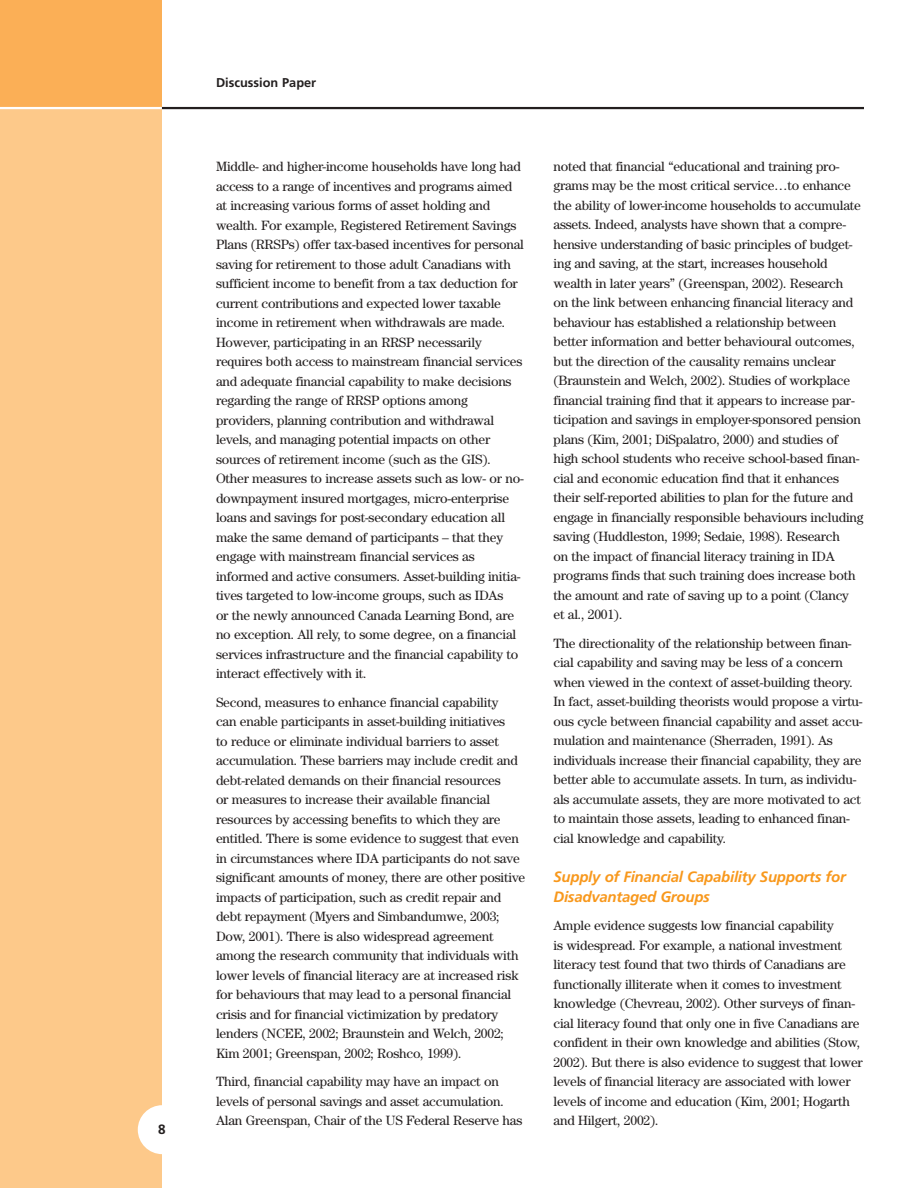
<style>
.page{position:relative;width:918px;height:1188px;background:#fff}
.page>*{position:absolute;margin:0;border:0;box-sizing:border-box;transform-origin:0 0}
.t1{font:italic 700 15px/19.5px "Frutiger";letter-spacing:-.015em;color:#f8981c}
.t2{font:13.5px/19.5px "Century";letter-spacing:-.015em;color:#231f1f}
.t3{font:700 13.5px "Frutiger";color:#231f1f}
.t4{font:700 12.75px "Frutiger";color:#231f1f}
</style>
<div class="page">
<div style="left:0;top:0;width:162px;height:108px;background:#fbaf56"></div>
<div style="left:0;top:108px;width:162px;height:1080px;background:#fdc98a"></div>
<div style="left:138px;top:1105px;width:49px;height:49px;background:#fff;border-radius:50%"></div>
<hr style="left:162px;top:107px;width:702px;height:2px;background:#231f1f">
<hr style="left:0;top:107px;width:162px;height:2px;background:#fff">
<p class="t3" style="left:158px;top:1123px;width:9px">8</p>
<p class="t4" style="left:216px;top:78px;width:102px">Discussion Paper</p>
<p class="t2" style="left:216px;top:158px;width:309px">Middle- and higher-income households have long had access to a range of incentives and programs aimed at increasing various forms of asset holding and wealth. For example, Registered Retirement Savings Plans (RRSPs) offer tax-based incentives for personal saving for retirement to those adult Canadians with sufficient income to benefit from a tax deduction for current contributions and expected lower taxable income in retirement when withdrawals are made.<br>However, participating in an RRSP necessarily requires both access to mainstream financial services and adequate financial capability to make decisions regarding the range of RRSP options among providers, planning contribution and withdrawal levels, and managing potential impacts on other sources of retirement income (such as the GIS).<br>Other measures to increase assets such as low- or no&shy;downpayment insured mortgages, micro-enterprise loans and savings for post-secondary education all make the same demand of participants – that they engage with mainstream financial services as informed and active consumers. Asset-building initia&shy;tives targeted to low-income groups, such as IDAs<br>or the newly announced Canada Learning Bond, are no exception. All rely, to some degree, on a financial services infrastructure and the financial capability to interact effectively with it.</p>
<p class="t2" style="left:216px;top:693px;width:311px">Second, measures to enhance financial capability<br>can enable participants in asset-building initiatives<br>to reduce or eliminate individual barriers to asset accumulation. These barriers may include credit and debt-related demands on their financial resources<br>or measures to increase their available financial resources by accessing benefits to which they are entitled. There is some evidence to suggest that even in circumstances where IDA participants do not save significant amounts of money, there are other positive impacts of participation, such as credit repair and debt repayment (Myers and Simbandumwe, 2003; Dow, 2001). There is also widespread agreement among the research community that individuals with lower levels of financial literacy are at increased risk for behaviours that may lead to a personal financial crisis and for financial victimization by predatory lenders (NCEE, 2002; Braunstein and Welch, 2002; Kim 2001; Greenspan, 2002; Roshco, 1999).</p>
<p class="t2" style="left:216px;top:1073px;width:308px">Third, financial capability may have an impact on levels of personal savings and asset accumulation.<br>Alan Greenspan, Chair of the US Federal Reserve has</p>
<p class="t2" style="left:554px;top:158px;width:312px">noted that financial “educational and training pro&shy;grams may be the most critical service…to enhance the ability of lower-income households to accumulate assets. Indeed, analysts have shown that a compre&shy;hensive understanding of basic principles of budget&shy;ing and saving, at the start, increases household wealth in later years” (Greenspan, 2002). Research<br>on the link between enhancing financial literacy and behaviour has established a relationship between better information and better behavioural outcomes, but the direction of the causality remains unclear (Braunstein and Welch, 2002). Studies of workplace financial training find that it appears to increase par&shy;ticipation and savings in employer-sponsored pension plans (Kim, 2001; DiSpalatro, 2000) and studies of high school students who receive school-based finan&shy;cial and economic education find that it enhances their self-reported abilities to plan for the future and engage in financially responsible behaviours including saving (Huddleston, 1999; Sedaie, 1998). Research<br>on the impact of financial literacy training in IDA programs finds that such training does increase both the amount and rate of saving up to a point (Clancy<br>et al., 2001).</p>
<p class="t2" style="left:554px;top:635px;width:311px">The directionality of the relationship between finan&shy;cial capability and saving may be less of a concern when viewed in the context of asset-building theory.<br>In fact, asset-building theorists would propose a virtu&shy;ous cycle between financial capability and asset accu&shy;mulation and maintenance (Sherraden, 1991). As individuals increase their financial capability, they are better able to accumulate assets. In turn, as individu&shy;als accumulate assets, they are more motivated to act to maintain those assets, leading to enhanced finan&shy;cial knowledge and capability.</p>
<p class="t1" style="left:554px;top:868px;width:294px">Supply of Financial Capability Supports for<br>Disadvantaged Groups</p>
<p class="t2" style="left:554px;top:917px;width:311px">Ample evidence suggests low financial capability<br>is widespread. For example, a national investment literacy test found that two thirds of Canadians are functionally illiterate when it comes to investment knowledge (Chevreau, 2002). Other surveys of finan&shy;cial literacy found that only one in five Canadians are confident in their own knowledge and abilities (Stow, 2002). But there is also evidence to suggest that lower levels of financial literacy are associated with lower levels of income and education (Kim, 2001; Hogarth and Hilgert, 2002).</p>
</div>
